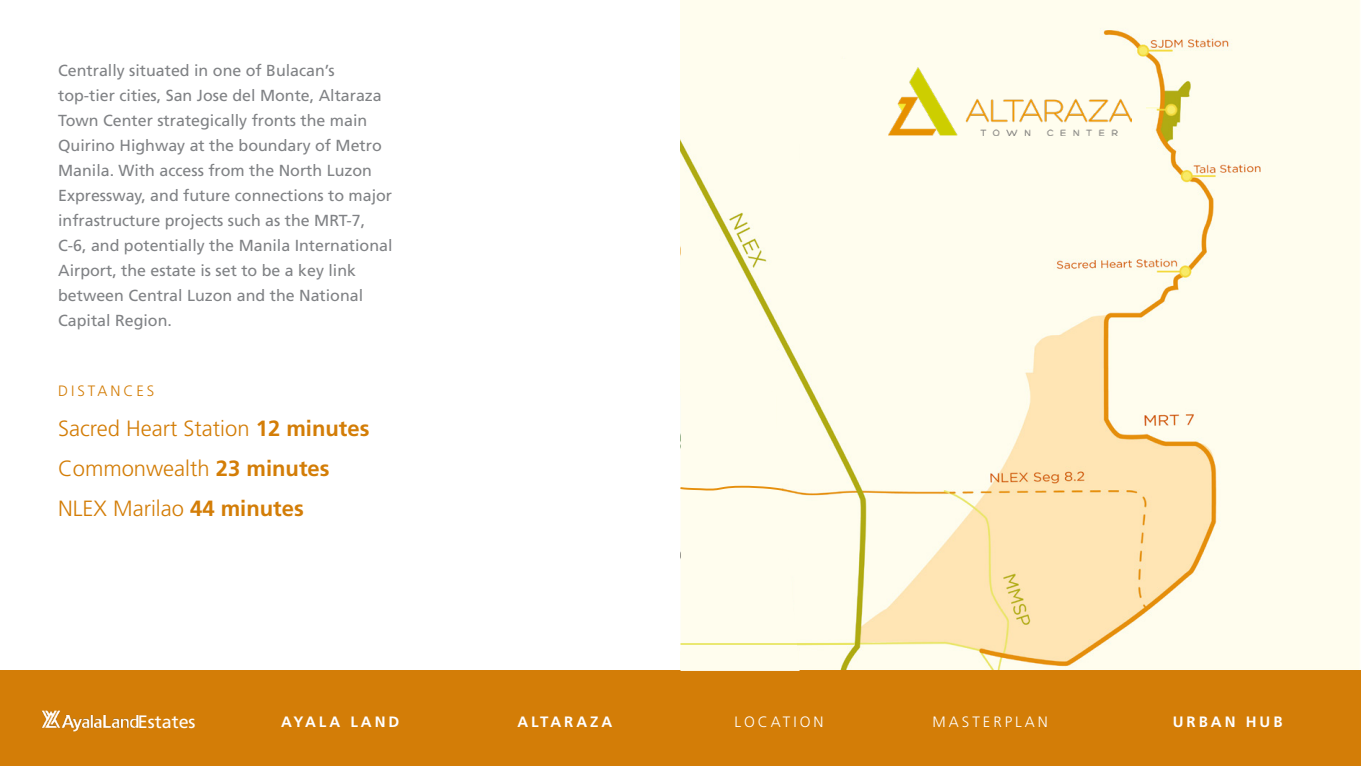
<style>
.page{position:relative;width:1361px;height:766px;background:#fff}
.page>*{position:absolute;margin:0;border:0;box-sizing:border-box;transform-origin:0 0}
.t1{font:300 22px/40px "Frutiger LT Std";color:#d37d07}
.t2{font:17.9px "Frutiger LT Std";color:#fff}
.t3{font:16px/25px "Frutiger LT Std";color:#808285}
.t4{font:700 15px "Frutiger LT Std";letter-spacing:.2em;color:#fff}
.t5{font:300 15px "Frutiger LT Std";letter-spacing:.2em;color:#fff}
.t6{font:300 15px "Frutiger LT Std";letter-spacing:.2em;color:#d37d07}
.s1{font-weight:700}
</style>
<div class="page">
<img style="left:680px;top:0;width:680px;height:670px">
<div style="left:0;top:670px;width:1361px;height:95px;background:#d37d07"></div>
<img style="left:41px;top:710px;width:97px;height:21px">
<div style="left:680px;top:200px;width:119px;height:470px;background:#fffdee"></div>
<svg style="left:680px;top:484px;width:105px;height:8px"></svg>
<hr style="left:680px;top:643px;width:175px;height:1px;background:#e9e665">
<div style="left:799px;top:60px;width:346px;height:123px;background:#fffdee"></div>
<img style="left:888px;top:67px;width:243px;height:69px">
<p class="t3" style="left:58px;top:58px;width:336px">Centrally situated in one of Bulacan’s top-tier cities, San Jose del Monte, Altaraza Town Center strategically fronts the main Quirino Highway at the boundary of Metro Manila. With access from the North Luzon Expressway, and future connections to major infrastructure projects such as the MRT-7, C-6, and potentially the Manila International Airport, the estate is set to be a key link between Central Luzon and the National Capital Region.</p>
<p class="t6" style="left:58px;top:382px;width:98px">DISTANCES</p>
<h1 class="t1" style="left:58px;top:408px;width:313px">Sacred Heart Station <span class="s1">12 minutes<br></span>Commonwealth <span class="s1">23 minutes<br></span>NLEX Marilao <span class="s1">44 minutes</span></h1>
<p class="t2" style="left:138px;top:710px;width:59px">Estates</p>
<p class="t4" style="left:281px;top:713px;width:120px">AYALA LAND</p>
<p class="t4" style="left:517px;top:713px;width:97px">ALTARAZA</p>
<p class="t5" style="left:734px;top:713px;width:91px">LOCATION</p>
<p class="t5" style="left:932px;top:713px;width:117px">MASTERPLAN</p>
<p class="t4" style="left:1172px;top:713px;width:111px">URBAN HUB</p>
</div>
